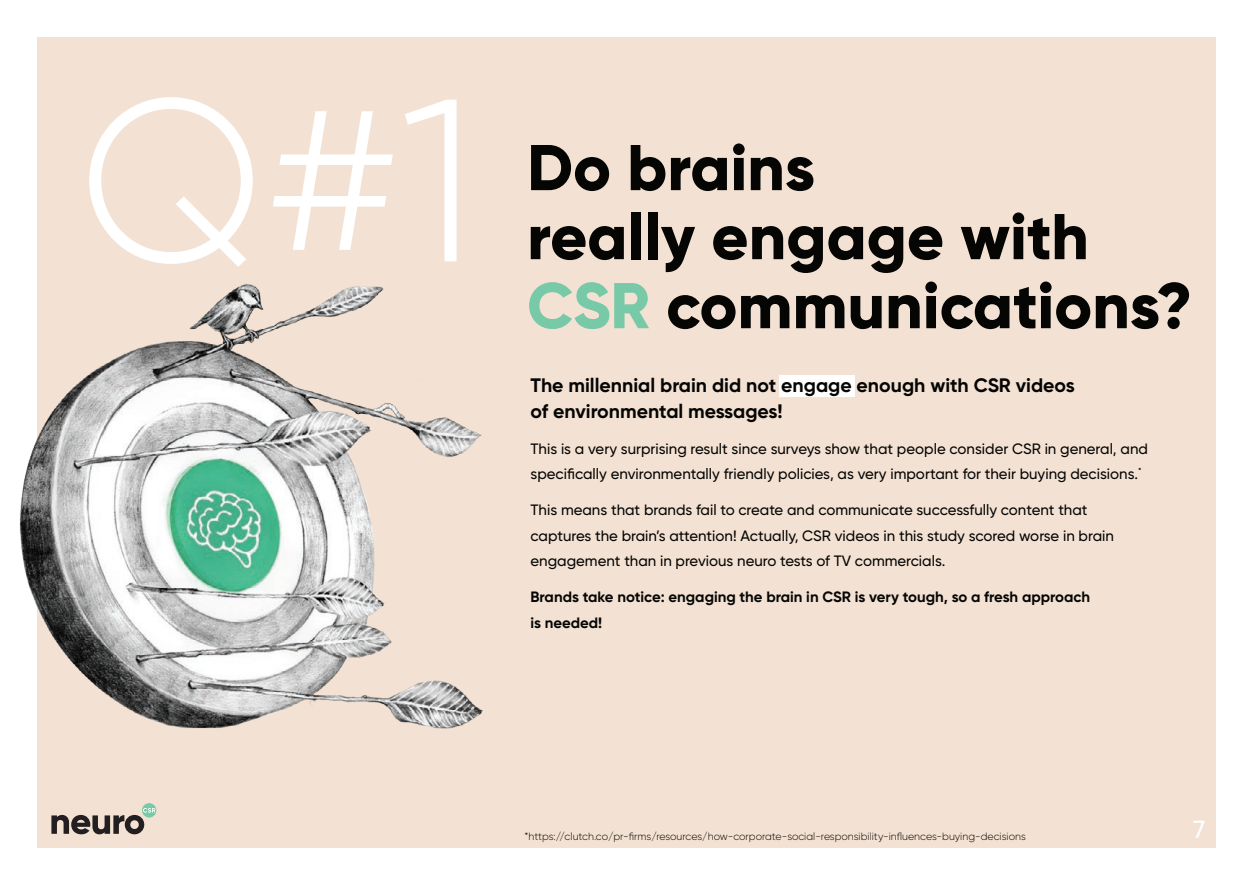
<style>
.page{position:relative;width:1253px;height:886px;background:#fff}
.page>*{position:absolute;margin:0;border:0;box-sizing:border-box;transform-origin:0 0}
.t1{font:300 231px "Gilroy";color:#fff}
.t2{font:800 64.5px/69px "Gilroy";color:#050504}
.t3{font:500 24.75px "Gilroy";color:#fff}
.t4{font:700 19.5px/25.5px "Gilroy";color:#050504}
.t5{font:500 15px/25.5px "Gilroy";color:#050504}
.t6{font:700 15px/25.5px "Gilroy";color:#050504}
.t7{font:300 10.5px "Gilroy";color:#050504}
.s1{color:#78c9a7}
</style>
<div class="page">
<div style="left:37px;top:38px;width:1178px;height:810px;background:#f3e2d3"></div>
<svg style="left:51px;top:810px;width:104px;height:24px"></svg>
<img style="left:19px;top:283px;width:464px;height:527px">
<div style="left:779px;top:375px;width:75px;height:22px;background:#fff"></div>
<h1 class="t1" style="left:79px;top:40px;width:399px">Q#1</h1>
<h2 class="t2" style="left:527px;top:133px;width:666px">Do brains<br>really engage with<br><span class="s1">CSR</span> communications?</h2>
<h3 class="t4" style="left:530px;top:372px;width:546px">The millennial brain did not engage enough with CSR videos of environmental messages!</h3>
<p class="t5" style="left:530px;top:435px;width:619px">This is a very surprising result since surveys show that people consider CSR in general, and specifically environmentally friendly policies, as very important for their buying decisions.<sup>*</sup></p>
<p class="t5" style="left:530px;top:497px;width:585px">This means that brands fail to create and communicate successfully content that captures the brain’s attention! Actually, CSR videos in this study scored worse in brain engagement than in previous neuro tests of TV commercials.</p>
<p class="t6" style="left:530px;top:584px;width:561px">Brands take notice: engaging the brain in CSR is very tough, so a fresh approach is needed!</p>
<p class="t7" style="left:524px;top:829px;width:503px">*https://clutch.co/pr-firms/resources/how-corporate-social-responsibility-influences-buying-decisions</p>
<h3 class="t3" style="left:1193px;top:814px;width:14px">7</h3>
</div>
